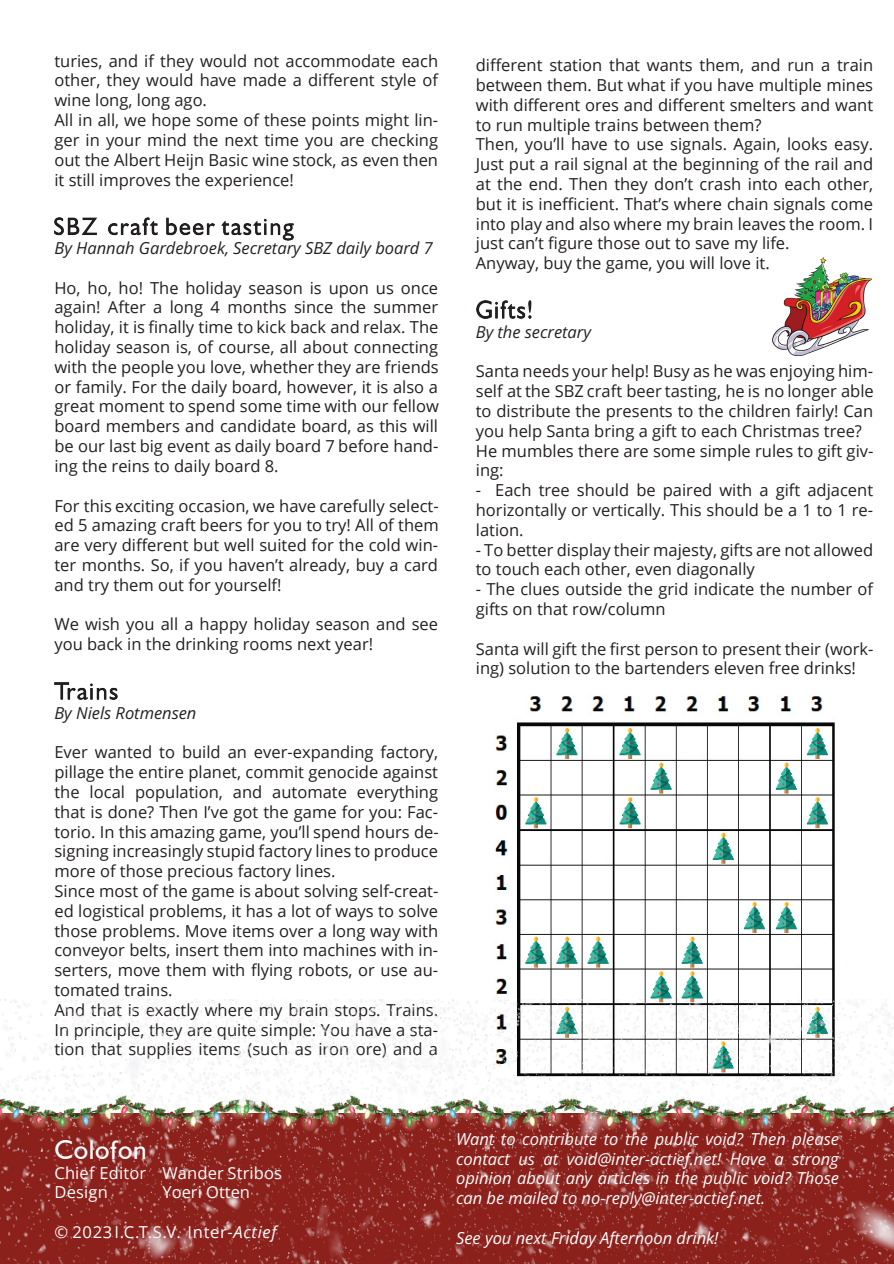
<style>
.page{position:relative;width:894px;height:1264px;background:#fff}
.page>*{position:absolute;margin:0;border:0;box-sizing:border-box;transform-origin:0 0}
.t1{font:27px "Humanist 521 BT";letter-spacing:.025em;color:#fff}
.t2{font:16.5px/19.8px "Open Sans";color:#231f20}
.t3{font:italic 16.5px/19.8px "Open Sans";color:#fff;text-align:justify}
.t4{font:italic 16.5px "Open Sans";color:#231f20}
.t5{font:16.5px/19.8px "Open Sans";letter-spacing:.01em;color:#fff}
.t6{font:16.5px "Open Sans";letter-spacing:.04em;color:#fff}
.s1{font-style:italic}
</style>
<div class="page">
<img style="left:495px;top:696px;width:340px;height:204px">
<img style="left:55px;top:217px;width:238px;height:23px">
<img style="left:54px;top:682px;width:63px;height:17px">
<img style="left:476px;top:301px;width:55px;height:17px">
<img style="left:496px;top:900px;width:67px;height:99px">
<img style="left:563px;top:900px;width:272px;height:99px">
<img style="left:772px;top:258px;width:99px;height:98px">
<img style="left:0;top:999px;width:893px;height:264px">
<p class="t2" style="left:54px;top:52px;width:385px">turies, and if they would not accommodate each other, they would have made a different style of wine long, long ago.<br>All in all, we hope some of these points might lin&shy;ger in your mind the next time you are checking out the Albert Heijn Basic wine stock, as even then it still improves the experience!</p>
<p class="t4" style="left:54px;top:236px;width:380px">By Hannah Gardebroek, Secretary SBZ daily board 7</p>
<p class="t2" style="left:54px;top:279px;width:386px;text-align:justify">Ho, ho, ho! The holiday season is upon us once again! After a long 4 months since the summer holiday, it is finally time to kick back and relax. The holiday season is, of course, all about connecting with the people you love, whether they are friends or family. For the daily board, however, it is also a great moment to spend some time with our fellow board members and candidate board, as this will be our last big event as daily board 7 before hand&shy;ing the reins to daily board 8.</p>
<p class="t2" style="left:54px;top:497px;width:386px;text-align:justify">For this exciting occasion, we have carefully select&shy;ed 5 amazing craft beers for you to try! All of them are very different but well suited for the cold win&shy;ter months. So, if you haven’t already, buy a card and try them out for yourself!</p>
<p class="t2" style="left:54px;top:616px;width:385px">We wish you all a happy holiday season and see you back in the drinking rooms next year!</p>
<p class="t4" style="left:54px;top:701px;width:143px">By Niels Rotmensen</p>
<p class="t2" style="left:54px;top:744px;width:386px">Ever wanted to build an ever-expanding factory, pillage the entire planet, commit genocide against the local population, and automate everything that is done? Then I’ve got the game for you: Fac&shy;torio. In this amazing game, you’ll spend hours de&shy;signing increasingly stupid factory lines to produce more of those precious factory lines.<br>Since most of the game is about solving self-creat&shy;ed logistical problems, it has a lot of ways to solve those problems. Move items over a long way with conveyor belts, insert them into machines with in&shy;serters, move them with flying robots, or use au&shy;tomated trains.<br>And that is exactly where my brain stops. Trains.<br>In principle, they are quite simple: You have a sta&shy;tion that supplies items (such as iron ore) and a</p>
<p class="t2" style="left:476px;top:57px;width:399px">different station that wants them, and run a train between them. But what if you have multiple mines with different ores and different smelters and want to run multiple trains between them?<br>Then, you’ll have to use signals. Again, looks easy.<br>Just put a rail signal at the beginning of the rail and at the end. Then they don’t crash into each other, but it is inefficient. That’s where chain signals come into play and also where my brain leaves the room. I just can’t figure those out to save my life.<br>Anyway, buy the game, you will love it.</p>
<p class="t4" style="left:476px;top:320px;width:117px">By the secretary</p>
<p class="t2" style="left:476px;top:363px;width:399px">Santa needs your help! Busy as he was enjoying him&shy;self at the SBZ craft beer tasting, he is no longer able to distribute the presents to the children fairly! Can you help Santa bring a gift to each Christmas tree?<br>He mumbles there are some simple rules to gift giv&shy;ing:</p>
<p class="t2" style="left:476px;top:482px;width:399px;text-align:justify">- Each tree should be paired with a gift adjacent horizontally or vertically. This should be a 1 to 1 re&shy;lation.</p>
<p class="t2" style="left:476px;top:541px;width:399px">- To better display their majesty, gifts are not allowed to touch each other, even diagonally</p>
<p class="t2" style="left:476px;top:581px;width:399px">- The clues outside the grid indicate the number of gifts on that row/column</p>
<p class="t2" style="left:476px;top:640px;width:399px">Santa will gift the first person to present their (work&shy;ing) solution to the bartenders eleven free drinks!</p>
<h1 class="t1" style="left:54px;top:1137px;width:94px">Colofon</h1>
<p class="t5" style="left:54px;top:1164px;width:229px">Chief Editor Wander Stribos<br>Design</p>
<p class="t5" style="left:162px;top:1183px;width:89px">Yoeri Otten</p>
<p class="t6" style="left:54px;top:1225px;width:224px">© 2023 I.C.T.S.V. Inter-<span class="s1">Actief</span></p>
<p class="t3" style="left:456px;top:1128px;width:384px">Want to contribute to the public void? Then please contact us at void@inter-actief.net! Have a strong opinion about any articles in the public void? Those can be mailed to no-reply@inter-actief.net.</p>
<p class="t3" style="left:456px;top:1227px;width:264px">See you next Friday Afternoon drink!</p>
</div>
